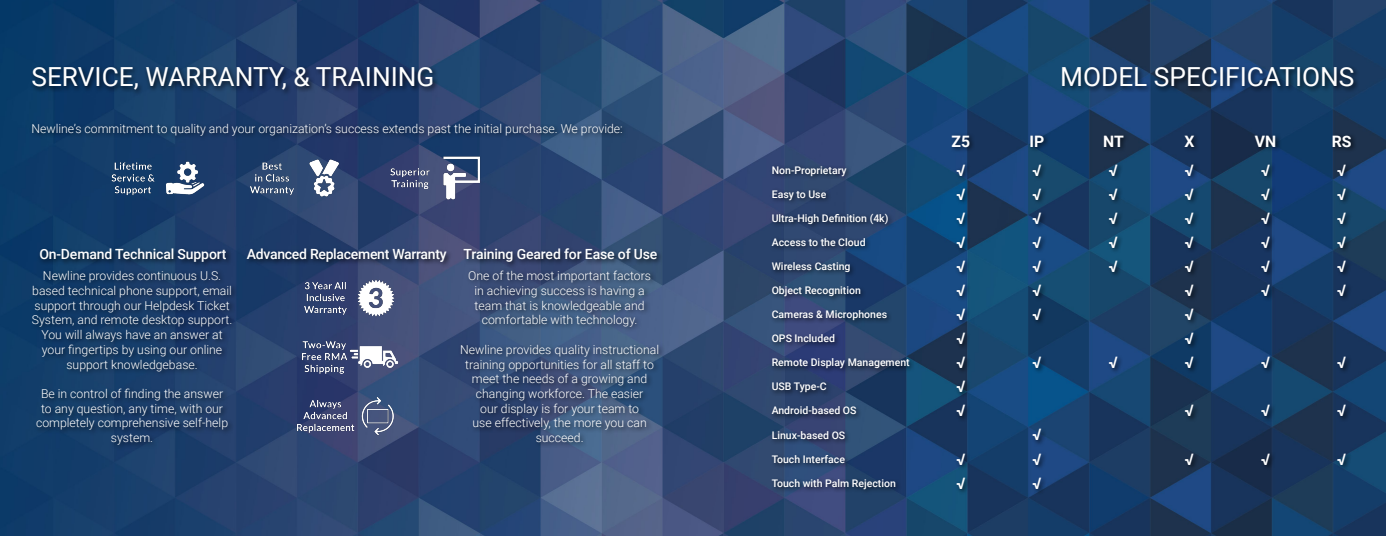
<style>
.page{position:relative;width:1386px;height:536px;background:#fff}
.page>*{position:absolute;margin:0;border:0;box-sizing:border-box;transform-origin:0 0}
.t1{font:26.25px "Roboto";color:#fff}
.t2{font:700 15.75px "Roboto";color:#fff}
.t3{font:500 14px "Roboto";letter-spacing:-.01em;color:#fff}
.t4{font:300 12.25px/14.7px "Roboto";color:#fff;text-align:center}
.t5{font:500 10.5px "Roboto";color:#fff}
</style>
<div class="page">
<img style="left:0;top:0;width:1386px;height:536px">
<div style="left:1059px;top:64px;width:301px;height:29px;background:#000;opacity:.75"></div>
<div style="left:769px;top:132px;width:588px;height:362px;background:#000;opacity:.75"></div>
<div style="left:30px;top:64px;width:409px;height:32px;background:#000;opacity:.75"></div>
<div style="left:30px;top:121px;width:598px;height:21px;background:#000;opacity:.75"></div>
<img style="left:102px;top:152px;width:105px;height:53px">
<img style="left:241px;top:152px;width:106px;height:53px">
<img style="left:379px;top:152px;width:106px;height:53px">
<div style="left:30px;top:268px;width:207px;height:183px;background:#000;opacity:.75"></div>
<div style="left:37px;top:246px;width:195px;height:22px;background:#000;opacity:.75"></div>
<div style="left:458px;top:268px;width:207px;height:180px;background:#000;opacity:.75"></div>
<div style="left:461px;top:246px;width:203px;height:22px;background:#000;opacity:.75"></div>
<div style="left:245px;top:246px;width:208px;height:22px;background:#000;opacity:.75"></div>
<img style="left:294px;top:330px;width:106px;height:53px">
<img style="left:294px;top:389px;width:106px;height:53px">
<img style="left:294px;top:271px;width:106px;height:53px">
<h1 class="t1" style="left:32px;top:58px;width:404px">SERVICE, WARRANTY, &amp; TRAINING</h1>
<p class="t4" style="left:32px;top:121px;width:593px">Newline’s commitment to quality and your organization’s success extends past the initial purchase. We provide:</p>
<p class="t3" style="left:39px;top:244px;width:189px">On-Demand Technical Support</p>
<p class="t4" style="left:32px;top:268px;width:202px">Newline provides continuous U.S. based technical phone support, email support through our Helpdesk Ticket System, and remote desktop support.<br>You will always have an answer at your fingertips by using our online support knowledgebase.</p>
<p class="t4" style="left:36px;top:386px;width:194px">Be in control of finding the answer to any question, any time, with our completely comprehensive self-help system.</p>
<p class="t3" style="left:247px;top:244px;width:412px">Advanced Replacement Warranty Training Geared for Ease of Use</p>
<p class="t4" style="left:468px;top:268px;width:184px">One of the most important factors in achieving success is having a team that is knowledgeable and comfortable with technology.</p>
<p class="t4" style="left:460px;top:341px;width:200px">Newline provides quality instructional training opportunities for all staff to meet the needs of a growing and changing workforce. The easier<br>our display is for your team to<br>use effectively, the more you can succeed.</p>
<h1 class="t1" style="left:1060px;top:58px;width:296px">MODEL SPECIFICATIONS</h1>
<p class="t2" style="left:951px;top:130px;width:20px">Z5</p>
<p class="t2" style="left:1030px;top:130px;width:16px">IP</p>
<p class="t2" style="left:1103px;top:130px;width:22px">NT</p>
<p class="t2" style="left:1184px;top:130px;width:12px">X</p>
<p class="t2" style="left:1255px;top:130px;width:23px">VN</p>
<p class="t2" style="left:1332px;top:130px;width:21px">RS</p>
<p class="t5" style="left:772px;top:162px;width:76px">Non-Proprietary</p>
<p class="t2" style="left:956px;top:159px;width:10px">√</p>
<p class="t2" style="left:1033px;top:159px;width:10px">√</p>
<p class="t2" style="left:1109px;top:159px;width:10px">√</p>
<p class="t2" style="left:1185px;top:159px;width:10px">√</p>
<p class="t2" style="left:1261px;top:159px;width:10px">√</p>
<p class="t2" style="left:1337px;top:159px;width:10px">√</p>
<p class="t5" style="left:772px;top:187px;width:56px">Easy to Use</p>
<p class="t2" style="left:956px;top:183px;width:10px">√</p>
<p class="t2" style="left:1033px;top:183px;width:10px">√</p>
<p class="t2" style="left:1109px;top:183px;width:10px">√</p>
<p class="t2" style="left:1185px;top:183px;width:10px">√</p>
<p class="t2" style="left:1261px;top:183px;width:10px">√</p>
<p class="t2" style="left:1337px;top:183px;width:10px">√</p>
<p class="t5" style="left:772px;top:211px;width:118px">Ultra-High Definition (4k)</p>
<p class="t2" style="left:956px;top:207px;width:10px">√</p>
<p class="t2" style="left:1033px;top:207px;width:10px">√</p>
<p class="t2" style="left:1109px;top:207px;width:10px">√</p>
<p class="t2" style="left:1185px;top:207px;width:10px">√</p>
<p class="t2" style="left:1261px;top:207px;width:10px">√</p>
<p class="t2" style="left:1337px;top:207px;width:10px">√</p>
<p class="t5" style="left:772px;top:235px;width:95px">Access to the Cloud</p>
<p class="t2" style="left:956px;top:231px;width:10px">√</p>
<p class="t2" style="left:1033px;top:231px;width:10px">√</p>
<p class="t2" style="left:1109px;top:231px;width:10px">√</p>
<p class="t2" style="left:1185px;top:231px;width:10px">√</p>
<p class="t2" style="left:1261px;top:231px;width:10px">√</p>
<p class="t2" style="left:1337px;top:231px;width:10px">√</p>
<p class="t5" style="left:772px;top:259px;width:80px">Wireless Casting</p>
<p class="t2" style="left:956px;top:255px;width:10px">√</p>
<p class="t2" style="left:1033px;top:255px;width:10px">√</p>
<p class="t2" style="left:1109px;top:255px;width:10px">√</p>
<p class="t2" style="left:1185px;top:255px;width:10px">√</p>
<p class="t2" style="left:1261px;top:255px;width:10px">√</p>
<p class="t2" style="left:1337px;top:255px;width:10px">√</p>
<p class="t5" style="left:772px;top:283px;width:91px">Object Recognition</p>
<p class="t2" style="left:956px;top:279px;width:10px">√</p>
<p class="t2" style="left:1033px;top:279px;width:10px">√</p>
<p class="t2" style="left:1185px;top:279px;width:10px">√</p>
<p class="t2" style="left:1261px;top:279px;width:10px">√</p>
<p class="t2" style="left:1337px;top:279px;width:10px">√</p>
<p class="t5" style="left:772px;top:307px;width:117px">Cameras &amp; Microphones</p>
<p class="t2" style="left:956px;top:303px;width:10px">√</p>
<p class="t2" style="left:1033px;top:303px;width:10px">√</p>
<p class="t2" style="left:1185px;top:303px;width:10px">√</p>
<p class="t5" style="left:772px;top:331px;width:65px">OPS Included</p>
<p class="t2" style="left:956px;top:327px;width:10px">√</p>
<p class="t2" style="left:1185px;top:327px;width:10px">√</p>
<p class="t5" style="left:772px;top:355px;width:140px">Remote Display Management</p>
<p class="t2" style="left:956px;top:351px;width:10px">√</p>
<p class="t2" style="left:1033px;top:351px;width:10px">√</p>
<p class="t2" style="left:1109px;top:351px;width:10px">√</p>
<p class="t2" style="left:1185px;top:351px;width:10px">√</p>
<p class="t2" style="left:1261px;top:351px;width:10px">√</p>
<p class="t2" style="left:1337px;top:351px;width:10px">√</p>
<p class="t5" style="left:772px;top:379px;width:57px">USB Type-C</p>
<p class="t2" style="left:956px;top:375px;width:10px">√</p>
<p class="t5" style="left:772px;top:403px;width:86px">Android-based OS</p>
<p class="t2" style="left:956px;top:399px;width:10px">√</p>
<p class="t2" style="left:1185px;top:399px;width:10px">√</p>
<p class="t2" style="left:1261px;top:399px;width:10px">√</p>
<p class="t2" style="left:1337px;top:399px;width:10px">√</p>
<p class="t5" style="left:772px;top:427px;width:75px">Linux-based OS</p>
<p class="t2" style="left:1033px;top:423px;width:10px">√</p>
<p class="t5" style="left:772px;top:451px;width:75px">Touch Interface</p>
<p class="t2" style="left:956px;top:447px;width:10px">√</p>
<p class="t2" style="left:1033px;top:447px;width:10px">√</p>
<p class="t2" style="left:1185px;top:447px;width:10px">√</p>
<p class="t2" style="left:1261px;top:447px;width:10px">√</p>
<p class="t2" style="left:1337px;top:447px;width:10px">√</p>
<p class="t5" style="left:772px;top:475px;width:126px">Touch with Palm Rejection</p>
<p class="t2" style="left:956px;top:472px;width:10px">√</p>
<p class="t2" style="left:1033px;top:472px;width:10px">√</p>
</div>
